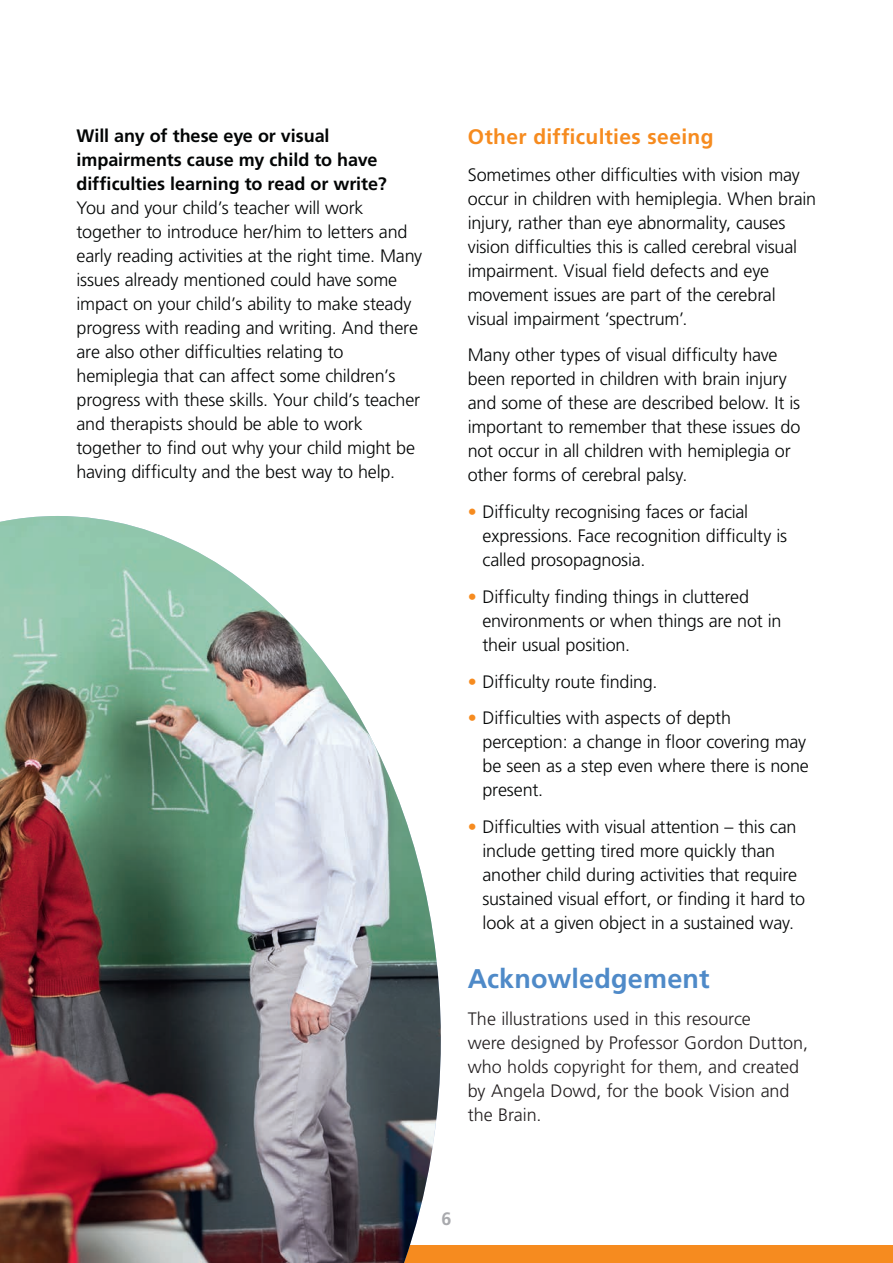
<style>
.page{position:relative;width:893px;height:1263px;background:#fff}
.page>*{position:absolute;margin:0;border:0;box-sizing:border-box;transform-origin:0 0}
.t1{font:700 27px "Frutiger";letter-spacing:.005em;color:#4f8ac8}
.t2{font:700 21px "Frutiger";letter-spacing:.015em;color:#f68b1f}
.t3{font:300 18px/24px "Frutiger";letter-spacing:-.01em;color:#030505}
.t4{font:300 18px/24px "Frutiger";color:#231f20}
.t5{font:700 18px/24px "Frutiger";letter-spacing:-.005em;color:#030505}
.t6{font:700 18px "Frutiger";color:#a8a9ad}
.s1{color:#f68b1f}
</style>
<div class="page">
<div style="left:0;top:1246px;width:893px;height:17px;background:#f68b1f"></div>
<img style="left:0;top:516px;width:441px;height:747px">
<p class="t5" style="left:77px;top:123px;width:312px">Will any of these eye or visual impairments cause my child to have difficulties learning to read or write?</p>
<p class="t3" style="left:77px;top:195px;width:347px">You and your child’s teacher will work together to introduce her/him to letters and early reading activities at the right time. Many issues already mentioned could have some impact on your child’s ability to make steady progress with reading and writing. And there are also other difficulties relating to hemiplegia that can affect some children’s progress with these skills. Your child’s teacher and therapists should be able to work together to find out why your child might be having difficulty and the best way to help.</p>
<p class="t2" style="left:468px;top:124px;width:247px">Other difficulties seeing</p>
<p class="t3" style="left:468px;top:162px;width:350px">Sometimes other difficulties with vision may occur in children with hemiplegia. When brain injury, rather than eye abnormality, causes vision difficulties this is called cerebral visual impairment. Visual field defects and eye movement issues are part of the cerebral visual impairment ‘spectrum’.</p>
<p class="t3" style="left:468px;top:343px;width:334px">Many other types of visual difficulty have been reported in children with brain injury and some of these are described below. It is important to remember that these issues do not occur in all children with hemiplegia or other forms of cerebral palsy.</p>
<p class="t3" style="left:482px;top:500px;width:306px;text-indent:-15px"><span class="s1">•</span> Difficulty recognising faces or facial expressions. Face recognition difficulty is called prosopagnosia.</p>
<p class="t3" style="left:482px;top:585px;width:301px;text-indent:-15px"><span class="s1">•</span> Difficulty finding things in cluttered environments or when things are not in their usual position.</p>
<p class="t3" style="left:468px;top:669px;width:191px"><span class="s1">•</span> Difficulty route finding.</p>
<p class="t3" style="left:482px;top:706px;width:328px;text-indent:-15px"><span class="s1">•</span> Difficulties with aspects of depth perception: a change in floor covering may be seen as a step even where there is none present.</p>
<p class="t3" style="left:482px;top:815px;width:324px;text-indent:-15px"><span class="s1">•</span> Difficulties with visual attention – this can include getting tired more quickly than another child during activities that require sustained visual effort, or finding it hard to look at a given object in a sustained way.</p>
<h1 class="t1" style="left:468px;top:962px;width:243px">Acknowledgement</h1>
<p class="t4" style="left:468px;top:1006px;width:342px">The illustrations used in this resource<br>were designed by Professor Gordon Dutton, who holds copyright for them, and created by Angela Dowd, for the book Vision and the Brain.</p>
<p class="t6" style="left:441px;top:1208px;width:12px">6</p>
</div>
